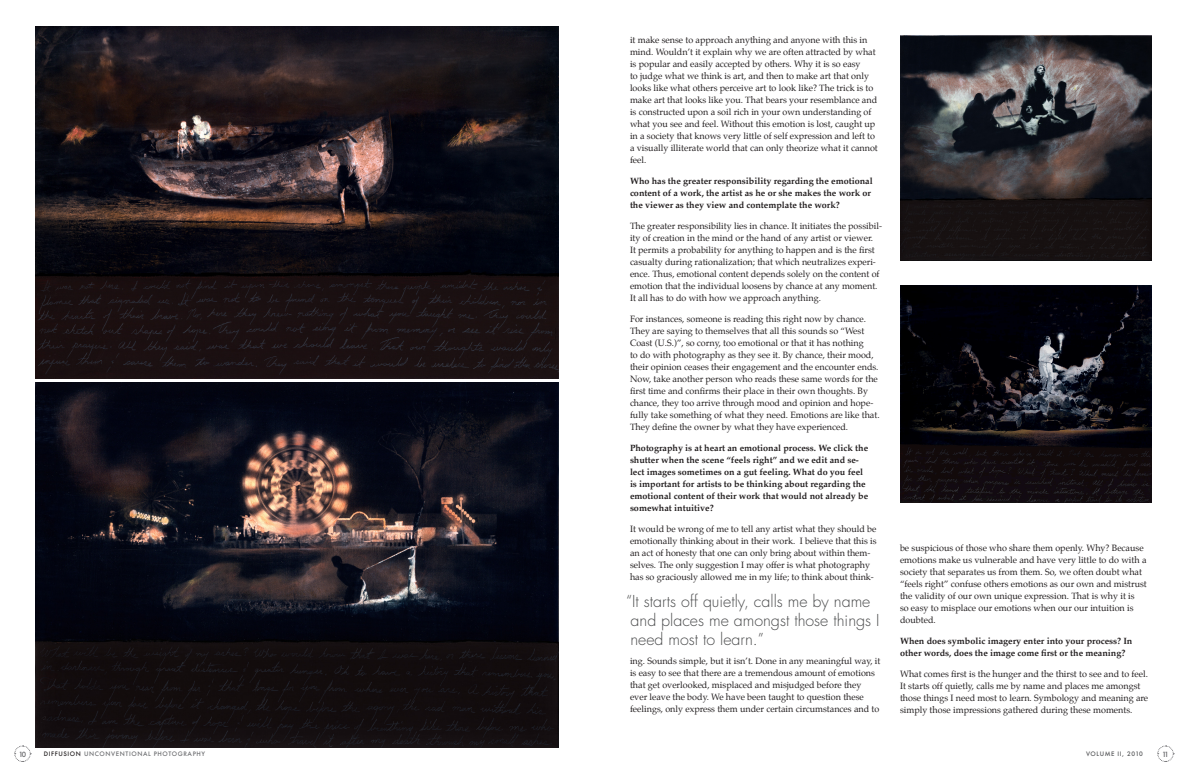
<style>
.page{position:relative;width:1188px;height:774px;background:#fff}
.page>*{position:absolute;margin:0;border:0;box-sizing:border-box;transform-origin:0 0}
.PULL_QUOTES{font:300 16px/19.2px "Futura Std";color:#4b4c4d}
.BODY_COPY{font:9px/12px "Palatino";color:#231f20}
.BODY_COPY-2{font:700 9px/12px "Palatino";color:#231f20}
.t1{font:500 7px "Futura";color:#636366}
.t2{font:500 6px "Futura";letter-spacing:.1em;color:#6c6d70}
.t3{font:500 6px "Futura";letter-spacing:.1em;color:#57585a}
.s1{color:#231f20}
</style>
<div class="page">
<img style="left:36px;top:26px;width:522px;height:352px">
<img style="left:35px;top:382px;width:524px;height:366px">
<img style="left:900px;top:36px;width:252px;height:225px">
<img style="left:900px;top:285px;width:252px;height:218px">
<svg style="left:14px;top:745px;width:17px;height:17px"></svg>
<svg style="left:1157px;top:745px;width:17px;height:17px"></svg>
<p class="BODY_COPY" style="left:630px;top:34px;width:249px">it make sense to approach anything and anyone with this in mind. Wouldn’t it explain why we are often attracted by what is popular and easily accepted by others. Why it is so easy<br>to judge what we think is art, and then to make art that only looks like what others perceive art to look like? The trick is to make art that looks like you. That bears your resemblance and is constructed upon a soil rich in your own understanding of what you see and feel. Without this emotion is lost, caught up in a society that knows very little of self expression and left to a visually illiterate world that can only theorize what it cannot feel.</p>
<p class="BODY_COPY-2" style="left:630px;top:175px;width:244px">Who has the greater responsibility regarding the emotional content of a work, the artist as he or she makes the work or the viewer as they view and contemplate the work?</p>
<p class="BODY_COPY" style="left:630px;top:220px;width:253px">The greater responsibility lies in chance. It initiates the possibil&shy;ity of creation in the mind or the hand of any artist or viewer.<br>It permits a probability for anything to happen and is the first casualty during rationalization; that which neutralizes experi&shy;ence. Thus, emotional content depends solely on the content of emotion that the individual loosens by chance at any moment.<br>It all has to do with how we approach anything.</p>
<p class="BODY_COPY" style="left:630px;top:313px;width:251px">For instances, someone is reading this right now by chance.<br>They are saying to themselves that all this sounds so “West Coast (U.S.)”, so corny, too emotional or that it has nothing<br>to do with photography as they see it. By chance, their mood, their opinion ceases their engagement and the encounter ends.<br>Now, take another person who reads these same words for the first time and confirms their place in their own thoughts. By chance, they too arrive through mood and opinion and hope&shy;fully take something of what they need. Emotions are like that.<br>They define the owner by what they have experienced.</p>
<p class="BODY_COPY-2" style="left:630px;top:442px;width:240px">Photography is at heart an emotional process. We click the shutter when the scene “feels right” and we edit and se&shy;lect images sometimes on a gut feeling. What do you feel is important for artists to be thinking about regarding the emotional content of their work that would not already be somewhat intuitive?</p>
<p class="BODY_COPY" style="left:630px;top:523px;width:248px">It would be wrong of me to tell any artist what they should be emotionally thinking about in their work. I believe that this is an act of honesty that one can only bring about within them&shy;selves. The only suggestion I may offer is what photography has so graciously allowed me in my life; to think about think-</p>
<p class="PULL_QUOTES" style="left:626px;top:592px;width:255px">“It starts off quietly, calls me by name and places me amongst those things I need most to learn.”</p>
<p class="BODY_COPY" style="left:630px;top:655px;width:252px">ing. Sounds simple, but it isn’t. Done in any meaningful way, it is easy to see that there are a tremendous amount of emotions that get overlooked, misplaced and misjudged before they ever leave the body. We have been taught to question these feelings, only express them under certain circumstances and to</p>
<p class="BODY_COPY" style="left:900px;top:542px;width:248px">be suspicious of those who share them openly. Why? Because emotions make us vulnerable and have very little to do with a society that separates us from them. So, we often doubt what “feels right” confuse others emotions as our own and mistrust the validity of our own unique expression. That is why it is<br>so easy to misplace our emotions when our our intuition is doubted.</p>
<p class="BODY_COPY-2" style="left:900px;top:635px;width:234px">When does symbolic imagery enter into your process? In other words, does the image come first or the meaning?</p>
<p class="BODY_COPY" style="left:900px;top:668px;width:250px">What comes first is the hunger and the thirst to see and to feel.<br>It starts off quietly, calls me by name and places me amongst those things I need most to learn. Symbology and meaning are simply those impressions gathered during these moments.</p>
<p class="t1" style="left:19px;top:749px;width:9px">10</p>
<p class="t2" style="left:44px;top:750px;width:163px"><span class="s1">DIFFUSION</span> UNCONVENTIONAL PHOTOGRAPHY</p>
<p class="t3" style="left:1086px;top:750px;width:58px">VOLUME II, 2010</p>
<p class="t1" style="left:1162px;top:749px;width:8px">11</p>
</div>
